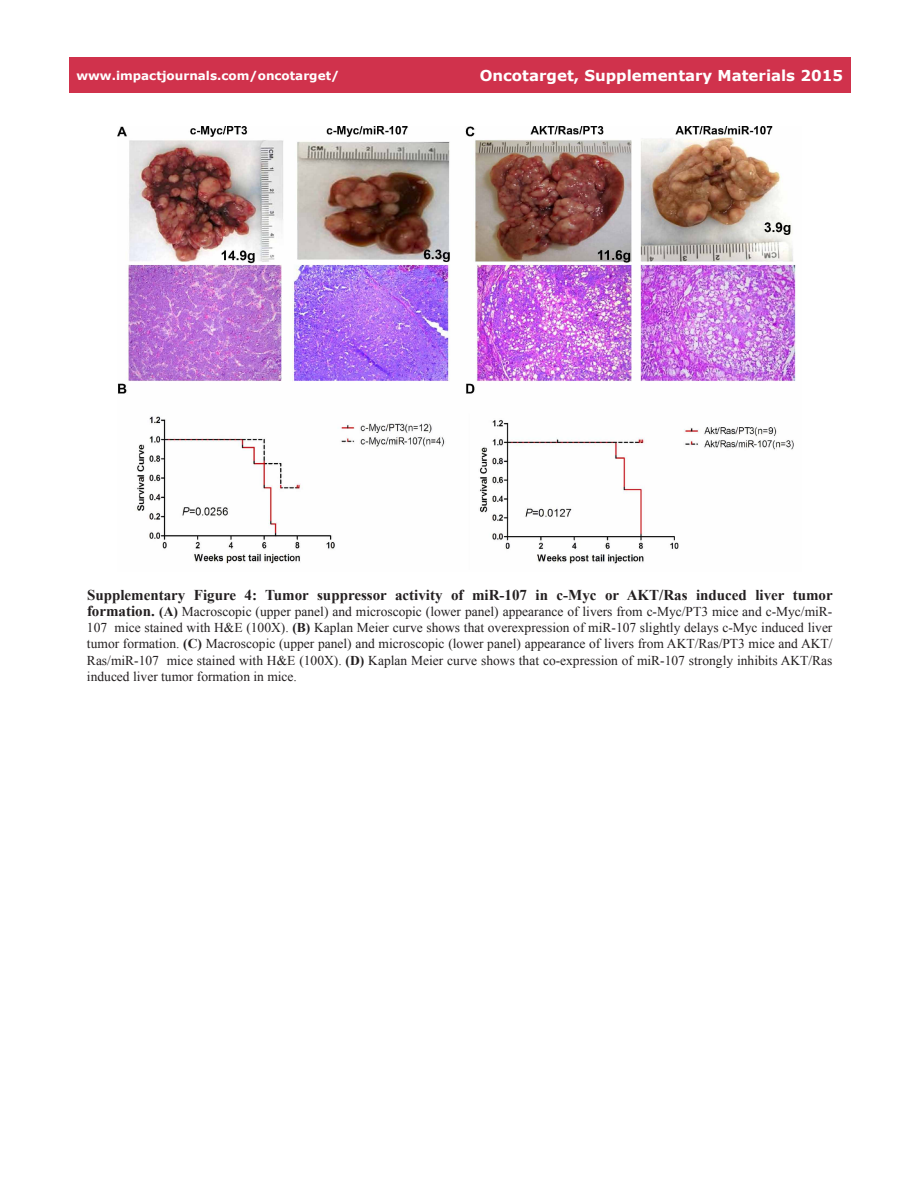
<style>
.page{position:relative;width:918px;height:1188px;background:#fff}
.page>*{position:absolute;margin:0;border:0;box-sizing:border-box;transform-origin:0 0}
.t1{font:700 15px "Times New Roman";color:#231f20}
.t2{font:700 15px "Verdana";color:#fff}
.t3{font:13.5px/16.2px "Times New Roman";color:#231f20;text-align:justify}
.t4{font:700 12px "Verdana";color:#fff}
.s1{font-weight:700;font-size:15px}
.s2{font-weight:700}
</style>
<div class="page">
<div style="left:69px;top:57px;width:781px;height:36px;background:#d0324c"></div>
<img style="left:118px;top:127px;width:678px;height:437px">
<p class="t4" style="left:76px;top:67px;width:264px">www.impactjournals.com/oncotarget/</p>
<p class="t2" style="left:480px;top:66px;width:365px">Oncotarget, Supplementary Materials 2015</p>
<p class="t1" style="left:87px;top:584px;width:747px">Supplementary Figure 4: Tumor suppressor activity of miR-107 in c-Myc or AKT/Ras induced liver tumor</p>
<p class="t3" style="left:87px;top:603px;width:747px"><span class="s1">formation.</span> <span class="s2">(A)</span> Macroscopic (upper panel) and microscopic (lower panel) appearance of livers from c-Myc/PT3 mice and c-Myc/miR-107 mice stained with H&amp;E (100X). <span class="s2">(B)</span> Kaplan Meier curve shows that overexpression of miR-107 slightly delays c-Myc induced liver tumor formation. <span class="s2">(C)</span> Macroscopic (upper panel) and microscopic (lower panel) appearance of livers from AKT/Ras/PT3 mice and AKT/ Ras/miR-107 mice stained with H&amp;E (100X). <span class="s2">(D)</span> Kaplan Meier curve shows that co-expression of miR-107 strongly inhibits AKT/Ras induced liver tumor formation in mice.</p>
</div>
